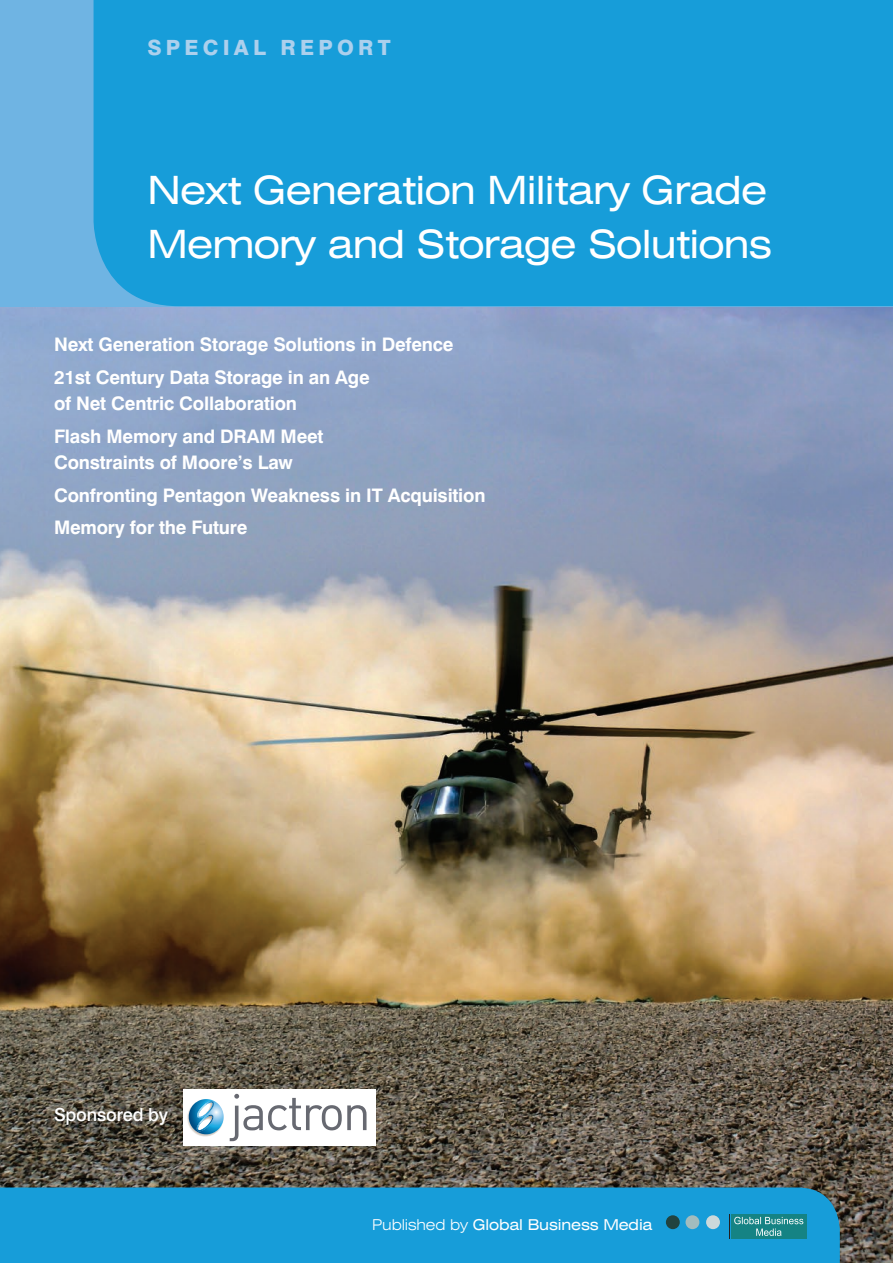
<style>
.page{position:relative;width:893px;height:1263px;background:#fff}
.page>*{position:absolute;margin:0;border:0;box-sizing:border-box;transform-origin:0 0}
.t1{font:expanded 39px/54px "Swiss 721 BT";letter-spacing:-.02em;color:#fff}
.t2{font:800 21px "Swiss 721 BT";letter-spacing:.2em;color:#acd0ed}
.t3{font:700 18.75px/32.7px "Swiss 721 BT";letter-spacing:-.01em;color:#fff}
.t4{font:500 18px "Swiss 721 BT";letter-spacing:-.01em;color:#fff}
.t5{font:expanded 15px "Swiss 721 BT";letter-spacing:-.01em;color:#fff}
.s1{font-weight:300}
</style>
<div class="page">
<img style="left:0;top:306px;width:893px;height:957px">
<div style="left:0;top:1187px;width:840px;height:76px;background:#179dd9"></div>
<div style="left:0;top:0;width:893px;height:306px;background:#6fb4e3"></div>
<div style="left:94px;top:0;width:799px;height:306px;background:#179dd9"></div>
<div style="left:731px;top:1214px;width:75px;height:25px;background:#158384"></div>
<div style="left:666px;top:1215px;width:14px;height:14px;background:#214340;border-radius:50%"></div>
<div style="left:706px;top:1215px;width:14px;height:14px;background:#ccd9db;border-radius:50%"></div>
<div style="left:685px;top:1215px;width:14px;height:14px;background:#a2bcbe;border-radius:50%"></div>
<svg style="left:729px;top:1214px;width:74px;height:25px"></svg>
<div style="left:183px;top:1089px;width:193px;height:56px;background:#fff"></div>
<svg style="left:187px;top:1099px;width:37px;height:38px"></svg>
<svg style="left:230px;top:1094px;width:136px;height:47px"></svg>
<p class="t2" style="left:147px;top:35px;width:245px">SPECIAL REPORT</p>
<h1 class="t1" style="left:147px;top:163px;width:626px">Next Generation Military Grade<br>Memory and Storage Solutions</h1>
<p class="t3" style="left:54px;top:328px;width:401px">Next Generation Storage Solutions in Defence<br>21st Century Data Storage in an Age</p>
<p class="t3" style="left:54px;top:387px;width:271px">of Net Centric Collaboration<br>Flash Memory and DRAM Meet</p>
<p class="t3" style="left:54px;top:446px;width:433px">Constraints of Moore’s Law<br>Confronting Pentagon Weakness in IT Acquisition<br>Memory for the Future</p>
<p class="t4" style="left:54px;top:1103px;width:116px">Sponsored by</p>
<p class="t5" style="left:372px;top:1215px;width:282px"><span class="s1">Published by</span> Global Business Media</p>
</div>
